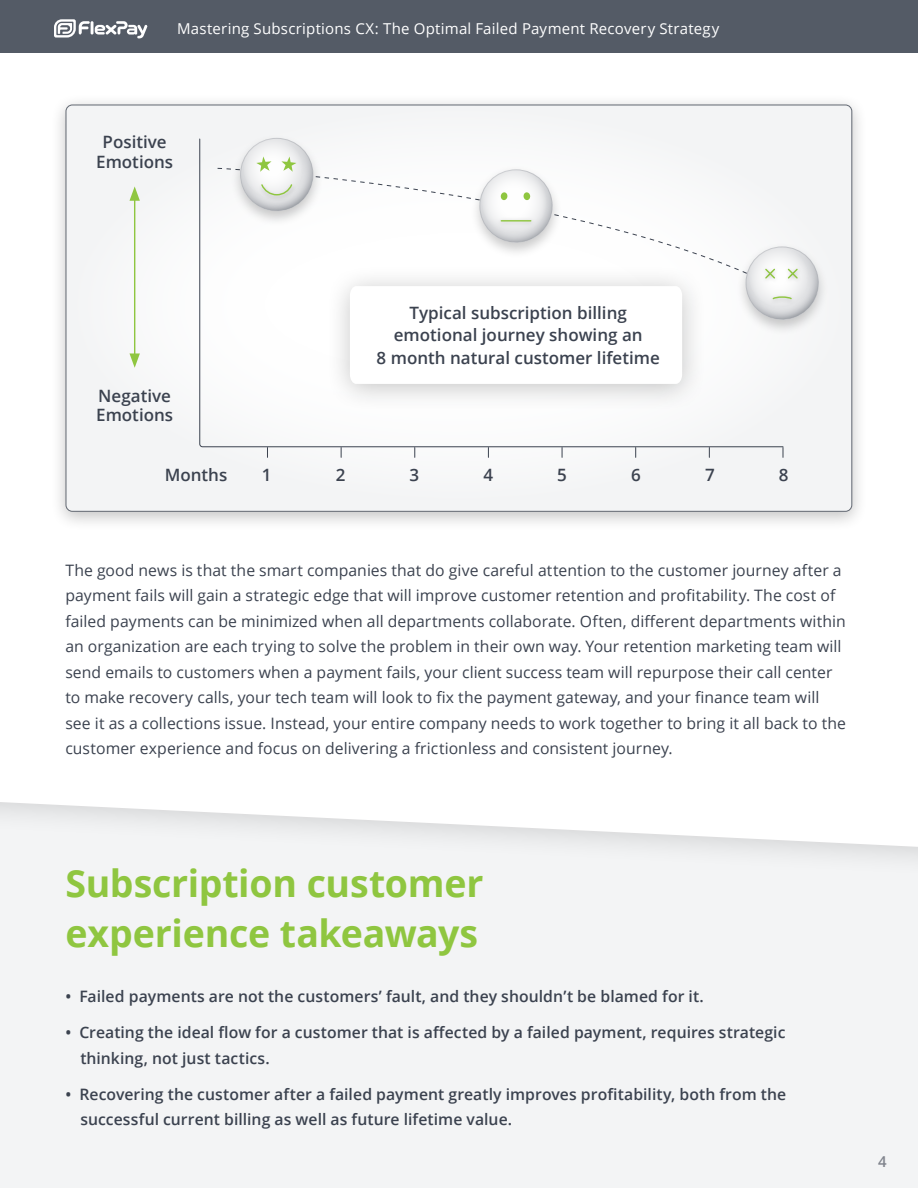
<style>
.page{position:relative;width:918px;height:1188px;background:#fff}
.page>*{position:absolute;margin:0;border:0;box-sizing:border-box;transform-origin:0 0}
.t1{font:700 37.5px/49.5px "Open Sans";letter-spacing:-.005em;color:#8fc640}
.t2{font:600 16.95px/19.8px "Open Sans";color:#3b424f;text-align:center}
.t3{font:15.75px/25.5px "Open Sans";letter-spacing:.005em;color:#3b424f}
.t4{font:600 15.75px/25.5px "Open Sans";letter-spacing:.005em;color:#3b424f}
.t5{font:15px "Open Sans";letter-spacing:.015em;color:#fff}
.t6{font:600 15px "Open Sans";color:#80848d}
</style>
<div class="page">
<div style="left:0;top:880px;width:918px;height:308px;background:#f3f4f5"></div>
<div style="left:0;top:0;width:918px;height:880px;background:#f3f4f5"></div>
<div style="left:0;top:53px;width:918px;height:794px;background:#fff"></div>
<div style="left:50px;top:93px;width:818px;height:439px;background:#000;opacity:.24"></div>
<div style="left:66px;top:105px;width:786px;height:406px;background:#f3f4f5;border-radius:6px"></div>
<svg style="left:199px;top:138px;width:585px;height:309px"></svg>
<hr style="left:134px;top:199px;width:1px;height:157px;background:#8fc640">
<svg style="left:129px;top:186px;width:11px;height:15px"></svg>
<svg style="left:129px;top:353px;width:11px;height:15px"></svg>
<div style="left:217px;top:168px;width:567px;height:126px;background:#fdfdfd"></div>
<svg style="left:720px;top:223px;width:102px;height:112px"></svg>
<svg style="left:214px;top:138px;width:122px;height:88px"></svg>
<div style="left:469px;top:164px;width:94px;height:95px;background:#fff"></div>
<svg style="left:454px;top:145px;width:121px;height:112px"></svg>
<div style="left:501px;top:192px;width:7px;height:8px;background:#8fc640;border-radius:50%"></div>
<div style="left:523px;top:192px;width:7px;height:8px;background:#8fc640;border-radius:50%"></div>
<div style="left:497px;top:216px;width:38px;height:11px;background:#000;opacity:.2"></div>
<hr style="left:501px;top:220px;width:30px;height:2px;background:#8fc640">
<div style="left:324px;top:264px;width:384px;height:148px;background:#000;opacity:.23"></div>
<div style="left:350px;top:286px;width:332px;height:98px;background:#fff"></div>
<div style="left:0;top:0;width:918px;height:53px;background:#545b66"></div>
<svg style="left:54px;top:19px;width:94px;height:19px"></svg>
<p class="t5" style="left:177px;top:18px;width:544px">Mastering Subscriptions CX: The Optimal Failed Payment Recovery Strategy</p>
<p class="t2" style="left:96px;top:132px;width:79px">Positive<br>Emotions</p>
<p class="t2" style="left:96px;top:385px;width:79px;text-align:left">Negative<br>Emotions</p>
<p class="t2" style="left:165px;top:465px;width:64px">Months</p>
<p class="t2" style="left:377px;top:301px;width:285px;line-height:22.5px">Typical subscription billing emotional journey showing an<br>8 month natural customer lifetime</p>
<p class="t2" style="left:262px;top:465px;width:11px">1</p>
<p class="t2" style="left:336px;top:465px;width:11px">2</p>
<p class="t2" style="left:410px;top:465px;width:11px">3</p>
<p class="t2" style="left:483px;top:465px;width:11px">4</p>
<p class="t2" style="left:557px;top:465px;width:11px">5</p>
<p class="t2" style="left:631px;top:465px;width:11px">6</p>
<p class="t2" style="left:705px;top:465px;width:11px">7</p>
<p class="t2" style="left:779px;top:465px;width:11px">8</p>
<p class="t3" style="left:65px;top:557px;width:782px">The good news is that the smart companies that do give careful attention to the customer journey after a payment fails will gain a strategic edge that will improve customer retention and profitability. The cost of failed payments can be minimized when all departments collaborate. Often, different departments within an organization are each trying to solve the problem in their own way. Your retention marketing team will send emails to customers when a payment fails, your client success team will repurpose their call center to make recovery calls, your tech team will look to fix the payment gateway, and your finance team will see it as a collections issue. Instead, your entire company needs to work together to bring it all back to the customer experience and focus on delivering a frictionless and consistent journey.</p>
<h1 class="t1" style="left:65px;top:858px;width:420px">Subscription customer experience takeaways</h1>
<p class="t4" style="left:65px;top:984px;width:640px">• Failed payments are not the customers’ fault, and they shouldn’t be blamed for it.</p>
<p class="t4" style="left:80px;top:1020px;width:707px;text-indent:-15px">• Creating the ideal flow for a customer that is affected by a failed payment, requires strategic thinking, not just tactics.</p>
<p class="t4" style="left:80px;top:1081px;width:707px;text-indent:-15px">• Recovering the customer after a failed payment greatly improves profitability, both from the successful current billing as well as future lifetime value.</p>
<p class="t6" style="left:878px;top:1151px;width:10px">4</p>
</div>
